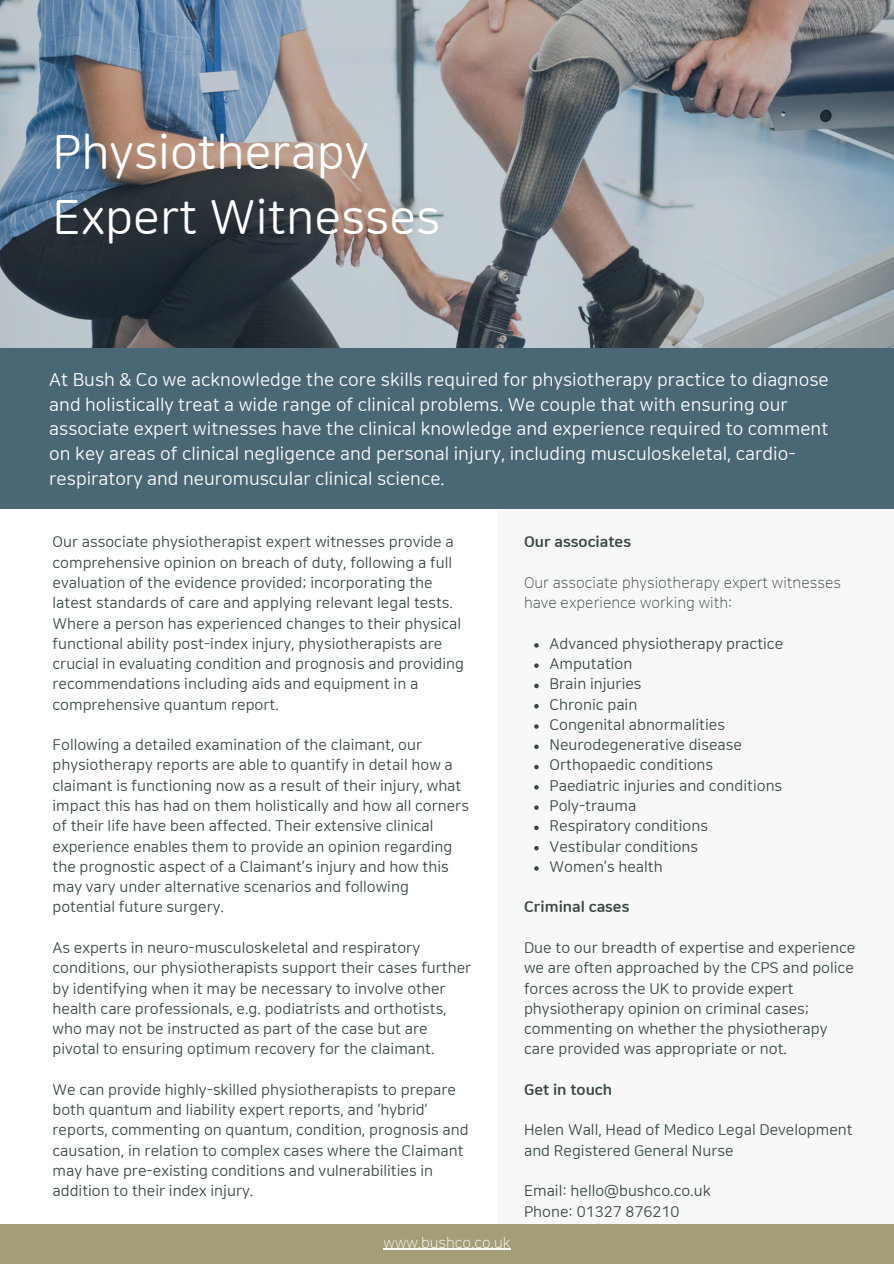
<style>
.page{position:relative;width:894px;height:1264px;background:#fff}
.page>*{position:absolute;margin:0;border:0;box-sizing:border-box;transform-origin:0 0}
.t1{font:47.25px "Nanum Square Round R";color:#fff}
.t2{font:18px/24.8px "Nanum Square Round R";color:#fff}
.t3{font:15px/20.2px "Nanum Square Round R";color:#374746}
.t4{font:15px/20.2px "Nanum Square Round L";color:#374746}
.t5{font:15px "Nanum Square Round EB";color:#374746}
.t6{font:15px "Nanum Square Round L";color:#fdfdfd}
</style>
<div class="page">
<div style="left:497px;top:494px;width:396px;height:769px;background:#f8f8f8"></div>
<div style="left:0;top:0;width:893px;height:509px;background:#4a6775"></div>
<img style="left:0;top:0;width:893px;height:347px">
<svg style="left:534px;top:643px;width:4px;height:4px"></svg>
<svg style="left:534px;top:663px;width:4px;height:5px"></svg>
<svg style="left:534px;top:683px;width:4px;height:5px"></svg>
<svg style="left:534px;top:704px;width:4px;height:4px"></svg>
<svg style="left:534px;top:724px;width:4px;height:4px"></svg>
<svg style="left:534px;top:744px;width:4px;height:5px"></svg>
<svg style="left:534px;top:764px;width:4px;height:5px"></svg>
<svg style="left:534px;top:785px;width:4px;height:4px"></svg>
<svg style="left:534px;top:805px;width:4px;height:4px"></svg>
<svg style="left:534px;top:825px;width:4px;height:5px"></svg>
<svg style="left:534px;top:846px;width:4px;height:4px"></svg>
<svg style="left:534px;top:866px;width:4px;height:4px"></svg>
<div style="left:0;top:1224px;width:893px;height:39px;background:#a39e78"></div>
<hr style="left:383px;top:1248px;width:127px;height:1px;background:#fdfdfd">
<p class="t1" style="left:52px;top:128px;width:318px">Physiotherapy</p>
<p class="t1" style="left:52px;top:194px;width:389px">Expert Witnesses</p>
<p class="t2" style="left:49px;top:368px;width:780px">At Bush &amp; Co we acknowledge the core skills required for physiotherapy practice to diagnose and holistically treat a wide range of clinical problems. We couple that with ensuring our associate expert witnesses have the clinical knowledge and experience required to comment on key areas of clinical negligence and personal injury, including musculoskeletal, cardio&shy;respiratory and neuromuscular clinical science.</p>
<p class="t3" style="left:52px;top:533px;width:402px">Our associate physiotherapist expert witnesses provide a comprehensive opinion on breach of duty, following a full evaluation of the evidence provided; incorporating the latest standards of care and applying relevant legal tests.</p>
<p class="t3" style="left:52px;top:614px;width:413px">Where a person has experienced changes to their physical functional ability post-index injury, physiotherapists are crucial in evaluating condition and prognosis and providing recommendations including aids and equipment in a comprehensive quantum report.</p>
<p class="t3" style="left:52px;top:735px;width:418px">Following a detailed examination of the claimant, our physiotherapy reports are able to quantify in detail how a claimant is functioning now as a result of their injury, what impact this has had on them holistically and how all corners of their life have been affected. Their extensive clinical experience enables them to provide an opinion regarding the prognostic aspect of a Claimant’s injury and how this may vary under alternative scenarios and following potential future surgery.</p>
<p class="t3" style="left:52px;top:938px;width:420px">As experts in neuro-musculoskeletal and respiratory conditions, our physiotherapists support their cases further by identifying when it may be necessary to involve other health care professionals, e.g. podiatrists and orthotists, who may not be instructed as part of the case but are pivotal to ensuring optimum recovery for the claimant.</p>
<p class="t3" style="left:52px;top:1080px;width:417px">We can provide highly-skilled physiotherapists to prepare both quantum and liability expert reports, and ‘hybrid’ reports, commenting on quantum, condition, prognosis and causation, in relation to complex cases where the Claimant may have pre-existing conditions and vulnerabilities in addition to their index injury.</p>
<p class="t6" style="left:383px;top:1234px;width:129px">www.bushco.co.uk</p>
<p class="t5" style="left:524px;top:534px;width:108px">Our associates</p>
<p class="t4" style="left:524px;top:573px;width:318px">Our associate physiotherapy expert witnesses have experience working with:</p>
<p class="t3" style="left:549px;top:634px;width:235px">Advanced physiotherapy practice</p>
<p class="t3" style="left:549px;top:654px;width:84px">Amputation</p>
<p class="t3" style="left:549px;top:674px;width:93px">Brain injuries</p>
<p class="t3" style="left:549px;top:695px;width:89px">Chronic pain</p>
<p class="t3" style="left:549px;top:715px;width:177px">Congenital abnormalities</p>
<p class="t3" style="left:549px;top:735px;width:194px">Neurodegenerative disease</p>
<p class="t3" style="left:549px;top:755px;width:165px">Orthopaedic conditions</p>
<p class="t3" style="left:549px;top:776px;width:234px">Paediatric injuries and conditions</p>
<p class="t3" style="left:549px;top:796px;width:88px">Poly-trauma</p>
<p class="t3" style="left:549px;top:816px;width:160px">Respiratory conditions</p>
<p class="t3" style="left:549px;top:837px;width:150px">Vestibular conditions</p>
<p class="t3" style="left:549px;top:857px;width:115px">Women’s health</p>
<p class="t5" style="left:524px;top:899px;width:107px">Criminal cases</p>
<p class="t3" style="left:524px;top:938px;width:333px">Due to our breadth of expertise and experience we are often approached by the CPS and police forces across the UK to provide expert physiotherapy opinion on criminal cases; commenting on whether the physiotherapy care provided was appropriate or not.</p>
<p class="t5" style="left:524px;top:1082px;width:90px">Get in touch</p>
<p class="t3" style="left:524px;top:1120px;width:330px">Helen Wall, Head of Medico Legal Development and Registered General Nurse</p>
<p class="t3" style="left:524px;top:1181px;width:188px">Email: hello@bushco.co.uk</p>
<p class="t3" style="left:524px;top:1201px;width:157px">Phone: 01327 876210</p>
</div>
